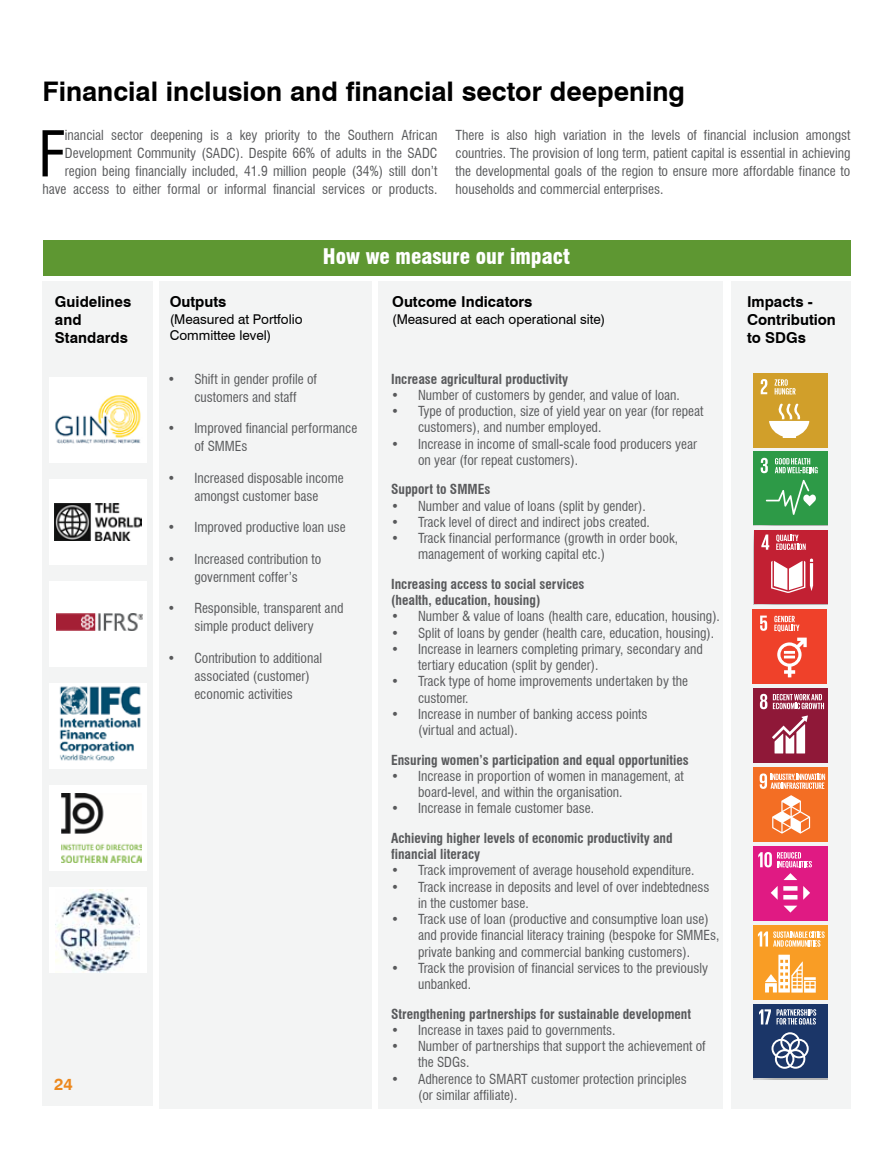
<style>
.page{position:relative;width:893px;height:1149px;background:#fff}
.page>*{position:absolute;margin:0;border:0;box-sizing:border-box;transform-origin:0 0}
.t1{font:condensed 61.35px "Swiss 721 BT";color:#000}
.t2{font:700 27px "Swiss 721 BT";color:#000}
.t3{font:900 condensed 21px "Swiss 721 BT";color:#fff}
.t4{font:700 16.5px "Swiss 721 BT";color:#ec881d}
.t5{font:700 15px/18px "Swiss 721 BT";color:#000}
.t6{font:condensed 13.5px/18px "Swiss 721 BT";color:#58595b}
.t7{font:700 condensed 13.5px/16.2px "Swiss 721 BT";color:#58595b}
.t8{font:13.5px/16.2px "Swiss 721 BT";color:#000}
</style>
<div class="page">
<div style="left:43px;top:281px;width:110px;height:824px;background:#f3f4f4"></div>
<div style="left:731px;top:281px;width:119px;height:827px;background:#f3f4f4"></div>
<div style="left:159px;top:281px;width:212px;height:827px;background:#f3f4f4"></div>
<div style="left:378px;top:281px;width:344px;height:827px;background:#f3f4f4"></div>
<div style="left:49px;top:785px;width:98px;height:85px;background:#fff"></div>
<img style="left:62px;top:793px;width:79px;height:69px">
<div style="left:43px;top:240px;width:807px;height:36px;background:#5e9732"></div>
<div style="left:753px;top:688px;width:75px;height:74px;background:#8f1838"></div>
<svg style="left:772px;top:715px;width:36px;height:38px"></svg>
<svg style="left:760px;top:693px;width:7px;height:16px"></svg>
<svg style="left:773px;top:694px;width:51px;height:15px"></svg>
<div style="left:49px;top:887px;width:98px;height:85px;background:#fff"></div>
<img style="left:55px;top:889px;width:85px;height:82px">
<div style="left:49px;top:377px;width:98px;height:85px;background:#fff"></div>
<img style="left:55px;top:395px;width:86px;height:49px">
<img style="left:49px;top:683px;width:98px;height:85px">
<div style="left:49px;top:479px;width:98px;height:85px;background:#fff"></div>
<img style="left:54px;top:503px;width:88px;height:37px">
<div style="left:49px;top:581px;width:98px;height:85px;background:#fff"></div>
<img style="left:56px;top:613px;width:86px;height:16px">
<div style="left:753px;top:845px;width:75px;height:75px;background:#e01a83"></div>
<div style="left:783px;top:894px;width:14px;height:5px;background:#fff"></div>
<svg style="left:783px;top:885px;width:14px;height:5px"></svg>
<svg style="left:803px;top:886px;width:7px;height:13px"></svg>
<svg style="left:784px;top:905px;width:13px;height:7px"></svg>
<svg style="left:771px;top:886px;width:7px;height:13px"></svg>
<svg style="left:758px;top:852px;width:54px;height:27px"></svg>
<div style="left:753px;top:767px;width:74px;height:74px;background:#f36e24"></div>
<svg style="left:772px;top:795px;width:38px;height:38px"></svg>
<svg style="left:760px;top:773px;width:65px;height:15px"></svg>
<div style="left:752px;top:609px;width:75px;height:74px;background:#ef412a"></div>
<svg style="left:777px;top:637px;width:30px;height:40px"></svg>
<svg style="left:760px;top:615px;width:7px;height:15px"></svg>
<svg style="left:774px;top:615px;width:25px;height:16px"></svg>
<div style="left:753px;top:530px;width:75px;height:74px;background:#000;opacity:.28"></div>
<div style="left:754px;top:530px;width:74px;height:73px;background:#c22033"></div>
<svg style="left:771px;top:558px;width:42px;height:34px"></svg>
<svg style="left:761px;top:534px;width:8px;height:15px"></svg>
<svg style="left:776px;top:534px;width:30px;height:16px"></svg>
<div style="left:753px;top:373px;width:75px;height:74px;background:#d19f2a"></div>
<svg style="left:769px;top:403px;width:40px;height:35px"></svg>
<svg style="left:761px;top:379px;width:6px;height:15px"></svg>
<svg style="left:774px;top:379px;width:22px;height:15px"></svg>
<div style="left:753px;top:925px;width:74px;height:74px;background:#f99d25"></div>
<svg style="left:765px;top:954px;width:51px;height:38px"></svg>
<svg style="left:758px;top:931px;width:67px;height:15px"></svg>
<div style="left:753px;top:451px;width:74px;height:74px;background:#2d9a47"></div>
<svg style="left:766px;top:479px;width:50px;height:35px"></svg>
<svg style="left:761px;top:457px;width:7px;height:16px"></svg>
<svg style="left:775px;top:458px;width:43px;height:15px"></svg>
<div style="left:753px;top:1004px;width:75px;height:75px;background:#1b3668"></div>
<svg style="left:771px;top:1032px;width:38px;height:36px"></svg>
<svg style="left:759px;top:1009px;width:57px;height:15px"></svg>
<h2 class="t2" style="left:43px;top:75px;width:644px">Financial inclusion and financial sector deepening</h2>
<h1 class="t1" style="left:38px;top:117px;width:28px">F</h1>
<p class="t6" style="left:43px;top:126px;width:396px;text-align:right">inancial sector deepening is a key priority to the Southern African Development Community (SADC). Despite 66% of adults in the SADC region being financially included, 41.9 million people (34%) still don’t have access to either formal or informal financial services or products.</p>
<p class="t6" style="left:455px;top:126px;width:396px;text-align:justify">There is also high variation in the levels of financial inclusion amongst countries. The provision of long term, patient capital is essential in achieving the developmental goals of the region to ensure more affordable finance to households and commercial enterprises.</p>
<p class="t5" style="left:55px;top:293px;width:78px">Guidelines and<br>Standards</p>
<p class="t5" style="left:170px;top:293px;width:58px">Outputs</p>
<p class="t8" style="left:170px;top:310px;width:134px">(Measured at Portfolio<br>Committee level)</p>
<h3 class="t3" style="left:323px;top:243px;width:249px">How we measure our impact</h3>
<p class="t5" style="left:392px;top:293px;width:142px">Outcome Indicators</p>
<p class="t8" style="left:392px;top:310px;width:215px">(Measured at each operational site)</p>
<p class="t4" style="left:54px;top:1073px;width:20px">24</p>
<p class="t6" style="left:167px;top:370px;width:151px;text-align:center">• Shift in gender profile of customers and staff</p>
<p class="t6" style="left:194px;top:419px;width:165px;text-indent:-27px">• Improved financial performance of SMMEs</p>
<p class="t6" style="left:167px;top:469px;width:178px;text-align:center">• Increased disposable income amongst customer base</p>
<p class="t6" style="left:167px;top:518px;width:180px">• Improved productive loan use</p>
<p class="t6" style="left:167px;top:550px;width:156px;text-align:center">• Increased contribution to government coffer’s</p>
<p class="t6" style="left:167px;top:599px;width:178px;text-align:center">• Responsible, transparent and simple product delivery</p>
<p class="t6" style="left:194px;top:649px;width:129px;text-indent:-27px">• Contribution to additional associated (customer) economic activities</p>
<p class="t7" style="left:391px;top:370px;width:179px">Increase agricultural productivity</p>
<p class="t6" style="left:391px;top:386px;width:290px">• Number of customers by gender, and value of loan.</p>
<p class="t6" style="left:418px;top:403px;width:287px;line-height:16.2px;text-indent:-27px">• Type of production, size of yield year on year (for repeat customers), and number employed.</p>
<p class="t6" style="left:418px;top:435px;width:280px;line-height:16.2px;text-indent:-27px">• Increase in income of small-scale food producers year on year (for repeat customers).</p>
<p class="t7" style="left:391px;top:481px;width:101px">Support to SMMEs</p>
<p class="t6" style="left:391px;top:496px;width:256px">• Number and value of loans (split by gender).</p>
<p class="t6" style="left:391px;top:513px;width:260px">• Track level of direct and indirect jobs created.</p>
<p class="t6" style="left:418px;top:530px;width:262px;line-height:16.2px;text-indent:-27px">• Track financial performance (growth in order book, management of working capital etc.)</p>
<p class="t7" style="left:391px;top:576px;width:195px">Increasing access to social services (health, education, housing)</p>
<p class="t6" style="left:391px;top:607px;width:330px">• Number &amp; value of loans (health care, education, housing).</p>
<p class="t6" style="left:391px;top:623px;width:325px">• Split of loans by gender (health care, education, housing).</p>
<p class="t6" style="left:418px;top:640px;width:286px;line-height:16.2px;text-indent:-27px">• Increase in learners completing primary, secondary and tertiary education (split by gender).</p>
<p class="t6" style="left:418px;top:673px;width:271px;line-height:16.2px;text-indent:-27px">• Track type of home improvements undertaken by the customer.</p>
<p class="t6" style="left:418px;top:705px;width:231px;line-height:16.2px;text-indent:-27px">• Increase in number of banking access points (virtual and actual).</p>
<p class="t7" style="left:391px;top:751px;width:299px">Ensuring women’s participation and equal opportunities</p>
<p class="t6" style="left:418px;top:767px;width:267px;line-height:16.2px;text-indent:-27px">• Increase in proportion of women in management, at board-level, and within the organisation.</p>
<p class="t6" style="left:391px;top:799px;width:205px">• Increase in female customer base.</p>
<p class="t7" style="left:391px;top:829px;width:283px">Achieving higher levels of economic productivity and financial literacy</p>
<p class="t6" style="left:391px;top:861px;width:305px">• Track improvement of average household expenditure.</p>
<p class="t6" style="left:418px;top:878px;width:293px;line-height:16.2px;text-indent:-27px">• Track increase in deposits and level of over indebtedness in the customer base.</p>
<p class="t6" style="left:418px;top:910px;width:303px;line-height:16.2px;text-indent:-27px">• Track use of loan (productive and consumptive loan use) and provide financial literacy training (bespoke for SMMEs, private banking and commercial banking customers).</p>
<p class="t6" style="left:418px;top:959px;width:291px;line-height:16.2px;text-indent:-27px">• Track the provision of financial services to the previously unbanked.</p>
<p class="t7" style="left:391px;top:1005px;width:302px">Strengthening partnerships for sustainable development</p>
<p class="t6" style="left:391px;top:1020px;width:226px">• Increase in taxes paid to governments.</p>
<p class="t6" style="left:418px;top:1037px;width:289px;line-height:16.2px;text-indent:-27px">• Number of partnerships that support the achievement of the SDGs.</p>
<p class="t6" style="left:418px;top:1070px;width:270px;line-height:16.2px;text-indent:-27px">• Adherence to SMART customer protection principles (or similar affiliate).</p>
<p class="t5" style="left:747px;top:293px;width:90px">Impacts -<br>Contribution to SDGs</p>
</div>
